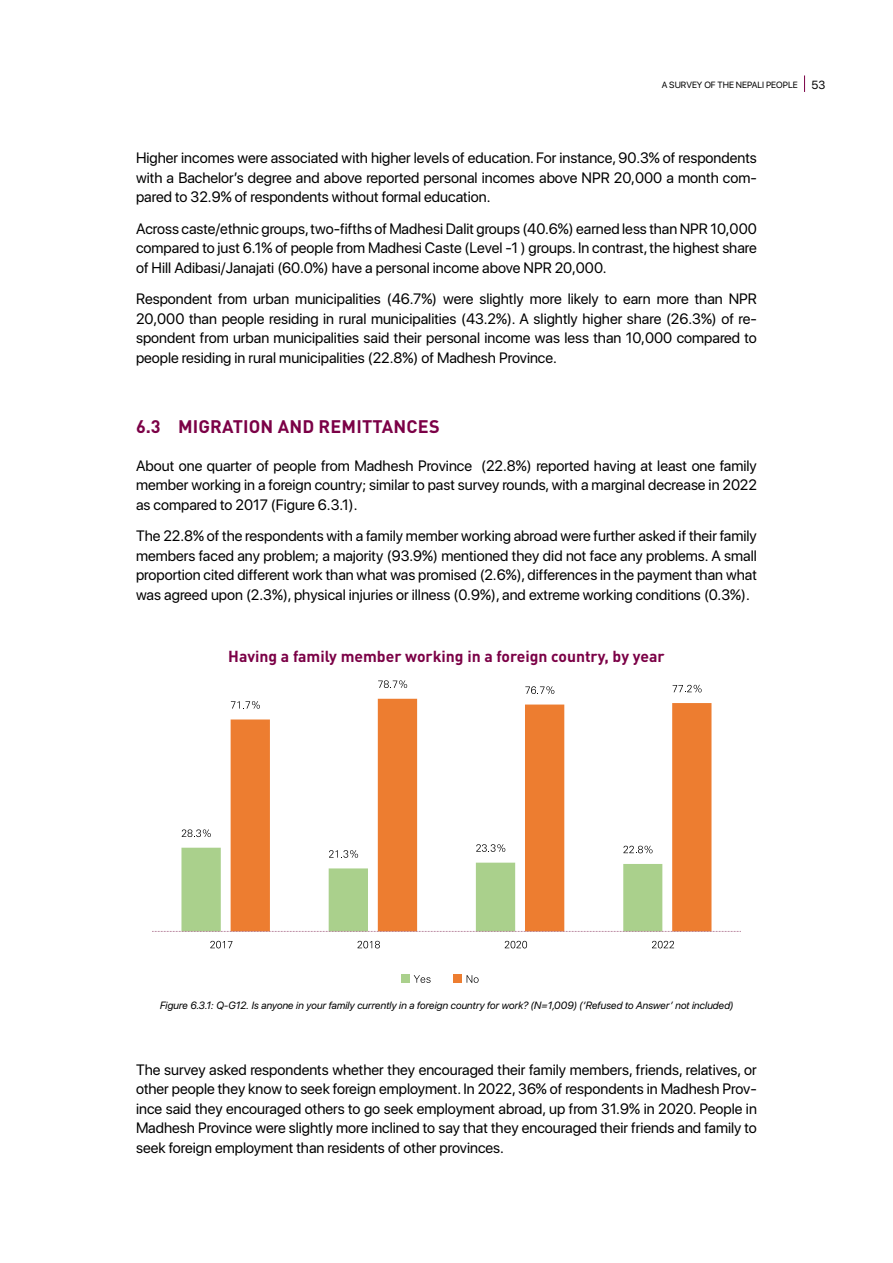
<style>
.page{position:relative;width:893px;height:1263px;background:#fff}
.page>*{position:absolute;margin:0;border:0;box-sizing:border-box;transform-origin:0 0}
.t1{font:700 18px "DIN Pro";letter-spacing:.01em;color:#7b0046}
.t2{font:700 15.75px "DIN Pro";color:#7b0046}
.t3{font:15px/19.5px "SF Pro Display";color:#000;text-align:justify}
.t4{font:italic 10.5px "SF Pro Display";color:#000}
.t5{font:9px "SF Pro Display";color:#000}
.s1{font-size:11.7px}
</style>
<div class="page">
<svg style="left:804px;top:75px;width:1px;height:17px"></svg>
<svg style="left:231px;top:699px;width:480px;height:145px"></svg>
<svg style="left:182px;top:829px;width:29px;height:8px"></svg>
<svg style="left:152px;top:844px;width:589px;height:88px"></svg>
<svg style="left:231px;top:701px;width:29px;height:8px"></svg>
<svg style="left:378px;top:680px;width:29px;height:8px"></svg>
<svg style="left:525px;top:686px;width:29px;height:8px"></svg>
<svg style="left:673px;top:685px;width:29px;height:7px"></svg>
<svg style="left:210px;top:941px;width:22px;height:7px"></svg>
<svg style="left:357px;top:941px;width:23px;height:7px"></svg>
<svg style="left:505px;top:941px;width:22px;height:7px"></svg>
<svg style="left:652px;top:941px;width:22px;height:7px"></svg>
<div style="left:401px;top:974px;width:9px;height:8px;background:#aad08c"></div>
<svg style="left:414px;top:975px;width:17px;height:8px"></svg>
<div style="left:453px;top:974px;width:9px;height:8px;background:#ed7d30"></div>
<svg style="left:467px;top:975px;width:12px;height:8px"></svg>
<p class="t5" style="left:662px;top:78px;width:165px">A survey of the nepali people <span class="s1">53</span></p>
<p class="t3" style="left:136px;top:147px;width:622px">Higher incomes were associated with higher levels of education. For instance, 90.3% of respondents with a Bachelor’s degree and above reported personal incomes above NPR 20,000 a month com&shy;pared to 32.9% of respondents without formal education.</p>
<p class="t3" style="left:136px;top:218px;width:622px">Across caste/ethnic groups, two-fifths of Madhesi Dalit groups (40.6%) earned less than NPR 10,000 compared to just 6.1% of people from Madhesi Caste (Level -1 ) groups. In contrast, the highest share of Hill Adibasi/Janajati (60.0%) have a personal income above NPR</p>
<p class="t3" style="left:136px;top:251px;width:603px;line-height:31.5px;text-indent:419px">20,000.<br>Respondent from urban municipalities (46.7%) were slightly more likely to earn more than NPR</p>
<p class="t3" style="left:136px;top:308px;width:622px">20,000 than people residing in rural municipalities (43.2%). A slightly higher share (26.3%) of re&shy;spondent from urban municipalities said their personal income was less than 10,000 compared to people residing in rural municipalities (22.8%) of Madhesh Province.</p>
<p class="t1" style="left:136px;top:414px;width:305px">6.3 Migration and Remittances</p>
<p class="t3" style="left:136px;top:455px;width:622px">About one quarter of people from Madhesh Province (22.8%) reported having at least one family member working in a foreign country; similar to past survey rounds, with a marginal decrease in 2022 as compared to 2017 (Figure 6.3.1).</p>
<p class="t3" style="left:136px;top:525px;width:622px">The 22.8% of the respondents with a family member working abroad were further asked if their family members faced any problem; a majority (93.9%) mentioned they did not face any problems. A small proportion cited different work than what was promised (2.6%), differences in the payment than what was agreed upon (2.3%), physical injuries or illness (0.9%), and extreme working conditions (0.3%).</p>
<p class="t2" style="left:228px;top:646px;width:438px">Having a family member working in a foreign country, by year</p>
<p class="t4" style="left:160px;top:998px;width:575px">Figure 6.3.1: Q-G12. Is anyone in your family currently in a foreign country for work? (N=1,009) (‘Refused to Answer’ not included)</p>
<p class="t3" style="left:136px;top:1059px;width:622px">The survey asked respondents whether they encouraged their family members, friends, relatives, or other people they know to seek foreign employment. In 2022, 36% of respondents in Madhesh Prov&shy;ince said they encouraged others to go seek employment abroad, up from 31.9% in 2020. People in Madhesh Province were slightly more inclined to say that they encouraged their friends and family to seek foreign employment than residents of other provinces.</p>
</div>
